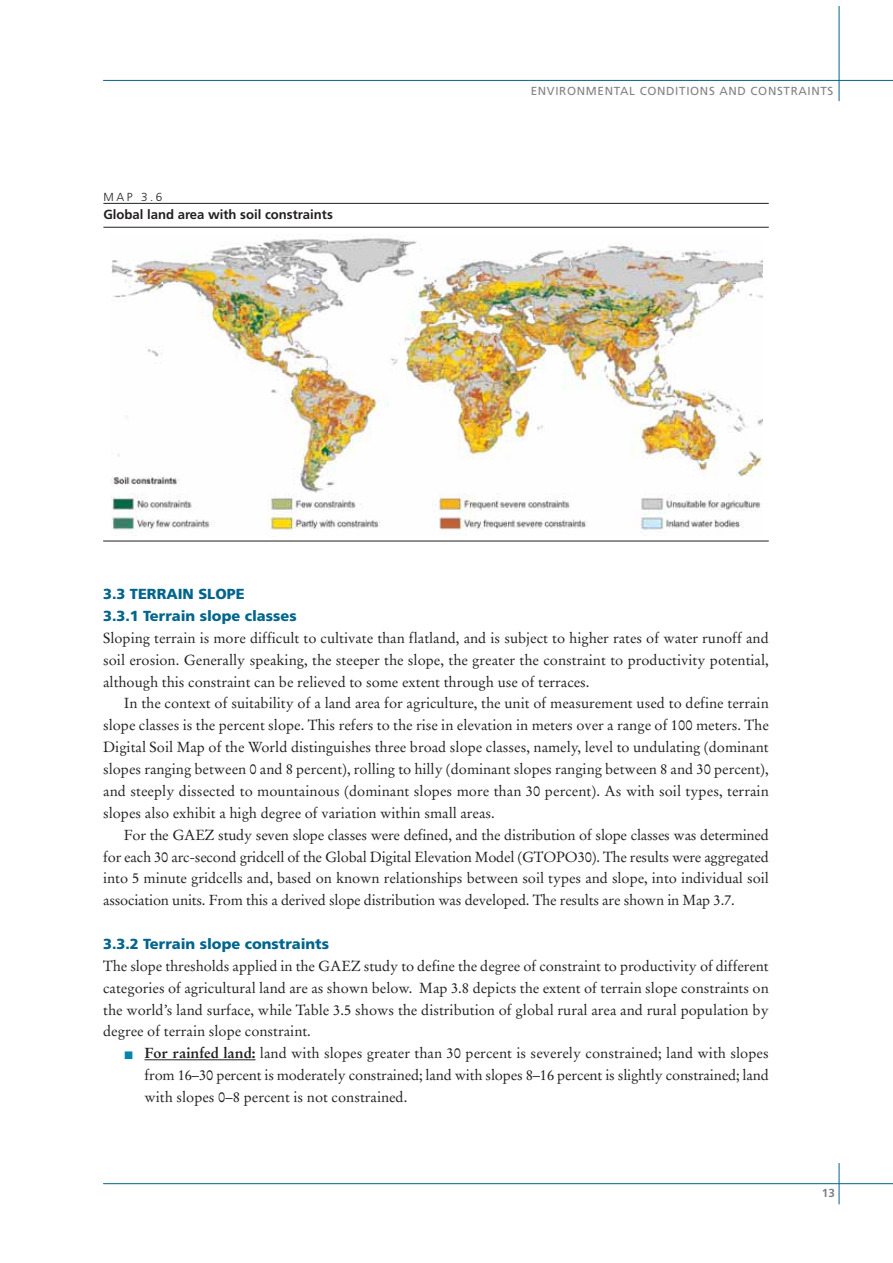
<style>
.page{position:relative;width:893px;height:1263px;background:#fff}
.page>*{position:absolute;margin:0;border:0;box-sizing:border-box;transform-origin:0 0}
.t1{font:14.55px/21.9px "Stempel Garamond";color:#231f20;text-align:justify}
.t2{font:900 14.55px/21.9px "Frutiger";color:#00658c}
.t3{font:700 13.05px "Frutiger";color:#231f20}
.t4{font:11.7px "Frutiger";letter-spacing:.055em;color:#808285}
.t5{font:300 11.7px "Frutiger";color:#231f20}
.t6{font:700 11.7px "Frutiger";color:#808285}
.s1{font-weight:700}
</style>
<div class="page">
<hr style="left:838px;top:6px;width:1px;height:95px;background:#00658c">
<hr style="left:838px;top:1163px;width:1px;height:41px;background:#00658c">
<hr style="left:103px;top:1183px;width:789px;height:1px;background:#00658b">
<hr style="left:103px;top:80px;width:789px;height:1px;background:#00658c">
<hr style="left:103px;top:203px;width:665px;height:1px;background:#231f20">
<hr style="left:103px;top:227px;width:665px;height:1px;background:#231f20">
<img style="left:112px;top:236px;width:651px;height:294px">
<hr style="left:103px;top:541px;width:665px;height:1px;background:#231f20">
<hr style="left:144px;top:1059px;width:111px;height:1px;background:#231f20">
<p class="t5" style="left:103px;top:192px;width:60px">MAP 3.6</p>
<p class="t3" style="left:103px;top:210px;width:231px">Global land area with soil constraints</p>
<p class="t4" style="left:530px;top:86px;width:304px">ENVIRONMENTAL CONDITIONS AND CONSTRAINTS</p>
<p class="t2" style="left:103px;top:584px;width:195px">3.3 TERRAIN SLOPE<br>3.3.1 Terrain slope classes</p>
<p class="t1" style="left:103px;top:628px;width:667px">Sloping terrain is more difficult to cultivate than flatland, and is subject to higher rates of water runoff and soil erosion. Generally speaking, the steeper the slope, the greater the constraint to productivity potential, although this constraint can be relieved to some extent through use of terraces.</p>
<p class="t1" style="left:103px;top:694px;width:667px;text-indent:21px">In the context of suitability of a land area for agriculture, the unit of measurement used to define terrain slope classes is the percent slope. This refers to the rise in elevation in meters over a range of 100 meters. The Digital Soil Map of the World distinguishes three broad slope classes, namely, level to undulating (dominant slopes ranging between 0 and 8 percent), rolling to hilly (dominant slopes ranging between 8 and 30 percent), and steeply dissected to mountainous (dominant slopes more than 30 percent). As with soil types, terrain slopes also exhibit a high degree of variation within small areas.</p>
<p class="t1" style="left:103px;top:825px;width:667px;text-indent:21px">For the GAEZ study seven slope classes were defined, and the distribution of slope classes was determined for each 30 arc-second gridcell of the Global Digital Elevation Model (GTOPO30). The results were aggregated into 5 minute gridcells and, based on known relationships between soil types and slope, into individual soil association units. From this a derived slope distribution was developed. The results are shown in Map 3.7.</p>
<p class="t2" style="left:103px;top:934px;width:227px">3.3.2 Terrain slope constraints</p>
<p class="t1" style="left:103px;top:956px;width:667px">The slope thresholds applied in the GAEZ study to define the degree of constraint to productivity of different categories of agricultural land are as shown below. Map 3.8 depicts the extent of terrain slope constraints on the world’s land surface, while Table 3.5 shows the distribution of global rural area and rural population by degree of terrain slope constraint.</p>
<p class="t1" style="left:144px;top:1044px;width:625px"><span class="s1">For rainfed land:</span> land with slopes greater than 30 percent is severely constrained; land with slopes from 16–30 percent is moderately constrained; land with slopes 8–16 percent is slightly constrained; land with slopes 0–8 percent is not constrained.</p>
<p class="t6" style="left:822px;top:1189px;width:14px">13</p>
</div>
